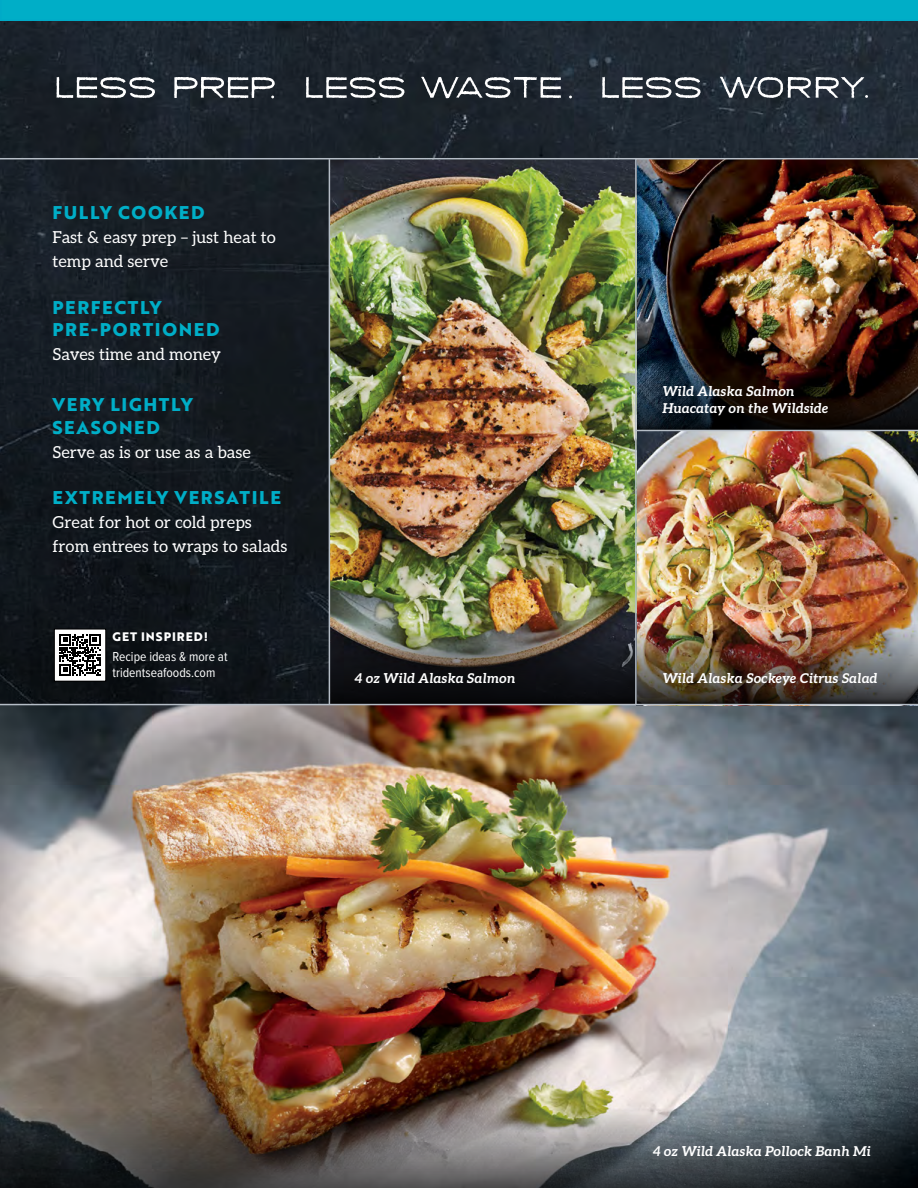
<style>
.page{position:relative;width:918px;height:1188px;background:#fff}
.page>*{position:absolute;margin:0;border:0;box-sizing:border-box;transform-origin:0 0}
.t1{font:700 18px/22.5px "Brother 1816 Extra";letter-spacing:.09em;color:#00aec7}
.t2{font:16.5px/24px "Aleo";color:#fff}
.t3{font:italic 700 13.5px/16.5px "Aleo";color:#fff}
.t4{font:13.5px/16.2px "Proxima Nova Cond";color:#fff}
.t5{font:700 12px "Brother 1816 Extra";letter-spacing:.08em;color:#fff}
</style>
<div class="page">
<img style="left:0;top:21px;width:918px;height:1084px">
<div style="left:0;top:171px;width:328px;height:533px;background:#131920"></div>
<svg style="left:306px;top:77px;width:99px;height:21px"></svg>
<svg style="left:56px;top:77px;width:99px;height:21px"></svg>
<svg style="left:174px;top:77px;width:101px;height:21px"></svg>
<svg style="left:720px;top:77px;width:148px;height:21px"></svg>
<svg style="left:421px;top:77px;width:140px;height:21px"></svg>
<svg style="left:602px;top:77px;width:99px;height:21px"></svg>
<img style="left:330px;top:159px;width:588px;height:462px">
<img style="left:637px;top:431px;width:281px;height:190px">
<img style="left:637px;top:341px;width:281px;height:89px">
<img style="left:330px;top:621px;width:588px;height:83px">
<img style="left:0;top:1105px;width:918px;height:83px">
<div style="left:0;top:0;width:918px;height:21px;background:#00aec7"></div>
<hr style="left:0;top:704px;width:918px;height:1px;background:#b5bdc6">
<hr style="left:636px;top:430px;width:282px;height:1px;background:#b5bdc6">
<hr style="left:635px;top:159px;width:2px;height:545px;background:#b5bdc6">
<hr style="left:329px;top:159px;width:1px;height:545px;background:#b5bdc6">
<hr style="left:0;top:158px;width:918px;height:1px;background:#b5bdc6">
<div style="left:54px;top:629px;width:52px;height:52px;background:#fff"></div>
<svg style="left:59px;top:634px;width:42px;height:41px"></svg>
<div style="left:54px;top:629px;width:52px;height:53px;border:1px solid #000"></div>
<p class="t1" style="left:52px;top:201px;width:154px">FULLY COOKED</p>
<p class="t2" style="left:52px;top:225px;width:225px">Fast &amp; easy prep – just heat to temp and serve</p>
<p class="t1" style="left:52px;top:295px;width:169px">PERFECTLY<br>PRE-PORTIONED</p>
<p class="t2" style="left:52px;top:342px;width:170px">Saves time and money</p>
<p class="t1" style="left:52px;top:393px;width:142px">VERY LIGHTLY<br>SEASONED</p>
<p class="t2" style="left:52px;top:439px;width:200px">Serve as is or use as a base</p>
<p class="t1" style="left:52px;top:486px;width:230px">EXTREMELY VERSATILE</p>
<p class="t2" style="left:52px;top:509px;width:236px">Great for hot or cold preps from entrees to wraps to salads</p>
<p class="t5" style="left:113px;top:627px;width:97px">GET INSPIRED!</p>
<p class="t4" style="left:113px;top:648px;width:117px">Recipe ideas &amp; more at tridentseafoods.com</p>
<p class="t3" style="left:662px;top:383px;width:168px">Wild Alaska Salmon<br>Huacatay on the Wildside</p>
<p class="t3" style="left:355px;top:669px;width:162px">4 oz Wild Alaska Salmon</p>
<p class="t3" style="left:662px;top:669px;width:217px">Wild Alaska Sockeye Citrus Salad</p>
<p class="t3" style="left:653px;top:1143px;width:220px">4 oz Wild Alaska Pollock Banh Mi</p>
</div>
